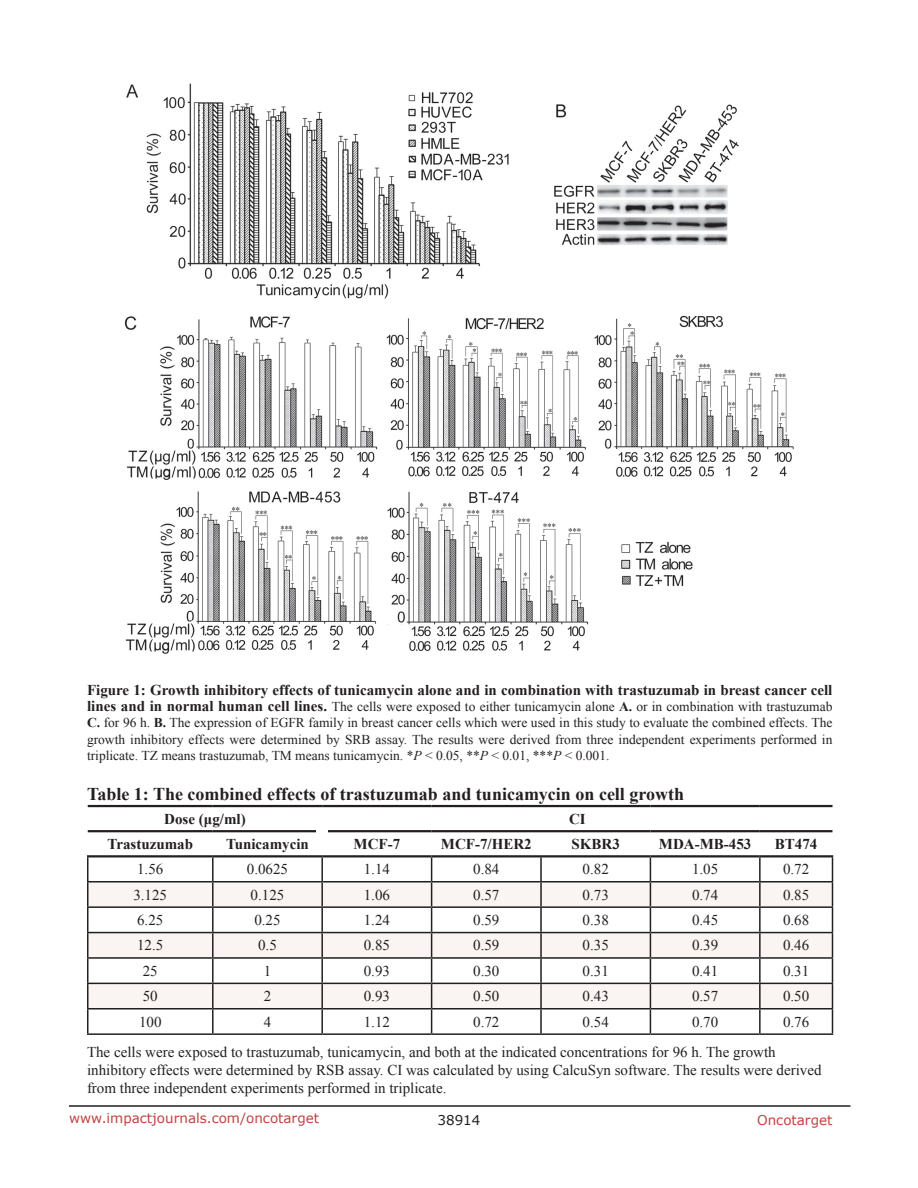
<style>
.page{position:relative;width:918px;height:1188px;background:#fff}
.page>*{position:absolute;margin:0;border:0;box-sizing:border-box;transform-origin:0 0}
.TableTitle{font:700 18px "Times New Roman";color:#231f20}
.TableText{font:15px/18px "Times New Roman";color:#231f20}
.FigureText{font:700 15px "Times New Roman";color:#231f20}
.Table_head{font:700 15px "Times New Roman";color:#231f20}
.FigureText-2{font:13.5px/16.2px "Times New Roman";color:#231f20;text-align:justify}
.t1{font:13.5px "Verdana";color:#c24141}
.t2{font:13.5px "Verdana";color:#231f20}
.s1{font-weight:700;font-size:15px}
.s2{font-weight:700}
.s3{font-style:italic}
</style>
<div class="page">
<hr style="left:69px;top:1105px;width:781px;height:2px;background:#231f20">
<img style="left:124px;top:83px;width:670px;height:571px">
<hr style="left:88px;top:805px;width:125px;height:2px;background:#231f20">
<hr style="left:213px;top:805px;width:109px;height:2px;background:#231f20">
<hr style="left:322px;top:805px;width:110px;height:2px;background:#231f20">
<hr style="left:432px;top:805px;width:109px;height:2px;background:#231f20">
<hr style="left:541px;top:805px;width:109px;height:2px;background:#231f20">
<hr style="left:650px;top:805px;width:110px;height:2px;background:#231f20">
<hr style="left:760px;top:805px;width:72px;height:2px;background:#231f20">
<hr style="left:87px;top:1033px;width:126px;height:2px;background:#231f20">
<hr style="left:213px;top:1033px;width:109px;height:2px;background:#231f20">
<hr style="left:322px;top:1033px;width:110px;height:2px;background:#231f20">
<hr style="left:432px;top:1033px;width:109px;height:2px;background:#231f20">
<hr style="left:541px;top:1033px;width:109px;height:2px;background:#231f20">
<hr style="left:650px;top:1033px;width:110px;height:2px;background:#231f20">
<hr style="left:760px;top:1033px;width:73px;height:2px;background:#231f20">
<svg style="left:87px;top:806px;width:746px;height:227px"></svg>
<hr style="left:760px;top:1008px;width:73px;height:2px;background:#231f20">
<hr style="left:759px;top:1010px;width:2px;height:23px;background:#231f20">
<hr style="left:87px;top:855px;width:126px;height:2px;background:#231f20">
<hr style="left:213px;top:855px;width:109px;height:2px;background:#231f20">
<hr style="left:322px;top:855px;width:110px;height:2px;background:#231f20">
<hr style="left:432px;top:855px;width:109px;height:2px;background:#231f20">
<hr style="left:541px;top:855px;width:109px;height:2px;background:#231f20">
<hr style="left:650px;top:855px;width:110px;height:2px;background:#231f20">
<hr style="left:760px;top:855px;width:73px;height:2px;background:#231f20">
<div style="left:316px;top:824px;width:12px;height:14px;background:#fff"></div>
<p class="FigureText" style="left:87px;top:680px;width:747px">Figure 1: Growth inhibitory effects of tunicamycin alone and in combination with trastuzumab in breast cancer cell</p>
<p class="FigureText-2" style="left:87px;top:698px;width:747px"><span class="s1">lines and in normal human cell lines.</span> The cells were exposed to either tunicamycin alone <span class="s2">A.</span> or in combination with trastuzumab <span class="s2">C.</span> for 96 h. <span class="s2">B.</span> The expression of EGFR family in breast cancer cells which were used in this study to evaluate the combined effects. The growth inhibitory effects were determined by SRB assay. The results were derived from three independent experiments performed in triplicate. TZ means trastuzumab, TM means tunicamycin. *<span class="s3">P</span> &lt; 0.05, **<span class="s3">P</span> &lt; 0.01, ***<span class="s3">P</span> &lt; 0.001.</p>
<p class="TableTitle" style="left:87px;top:782px;width:599px">Table 1: The combined effects of trastuzumab and tunicamycin on cell growth</p>
<p class="Table_head" style="left:164px;top:808px;width:83px">Dose (μg/ml)</p>
<p class="Table_head" style="left:569px;top:808px;width:18px">CI</p>
<p class="Table_head" style="left:107px;top:833px;width:87px">Trastuzumab</p>
<p class="Table_head" style="left:226px;top:833px;width:84px">Tunicamycin</p>
<p class="Table_head" style="left:354px;top:833px;width:48px">MCF-7</p>
<p class="Table_head" style="left:441px;top:833px;width:92px">MCF-7/HER2</p>
<p class="Table_head" style="left:572px;top:833px;width:50px">SKBR3</p>
<p class="Table_head" style="left:659px;top:833px;width:94px">MDA-MB-453</p>
<p class="Table_head" style="left:775px;top:833px;width:44px">BT474</p>
<p class="TableText" style="left:137px;top:860px;width:28px">1.56</p>
<p class="TableText" style="left:247px;top:860px;width:43px">0.0625</p>
<p class="TableText" style="left:364px;top:860px;width:28px">1.14</p>
<p class="TableText" style="left:473px;top:860px;width:28px">0.84</p>
<p class="TableText" style="left:583px;top:860px;width:28px">0.82</p>
<p class="TableText" style="left:692px;top:860px;width:28px">1.05</p>
<p class="TableText" style="left:783px;top:860px;width:28px">0.72</p>
<p class="TableText" style="left:133px;top:885px;width:35px">3.125</p>
<p class="TableText" style="left:251px;top:885px;width:35px">0.125</p>
<p class="TableText" style="left:364px;top:885px;width:28px">1.06</p>
<p class="TableText" style="left:473px;top:885px;width:28px">0.57</p>
<p class="TableText" style="left:583px;top:885px;width:28px">0.73</p>
<p class="TableText" style="left:692px;top:885px;width:28px">0.74</p>
<p class="TableText" style="left:783px;top:885px;width:28px">0.85</p>
<p class="TableText" style="left:137px;top:911px;width:28px">6.25</p>
<p class="TableText" style="left:254px;top:911px;width:28px">0.25</p>
<p class="TableText" style="left:364px;top:911px;width:28px">1.24</p>
<p class="TableText" style="left:473px;top:911px;width:28px">0.59</p>
<p class="TableText" style="left:583px;top:911px;width:28px">0.38</p>
<p class="TableText" style="left:692px;top:911px;width:28px">0.45</p>
<p class="TableText" style="left:783px;top:911px;width:28px">0.68</p>
<p class="TableText" style="left:137px;top:936px;width:28px">12.5</p>
<p class="TableText" style="left:258px;top:936px;width:20px">0.5</p>
<p class="TableText" style="left:364px;top:936px;width:28px">0.85</p>
<p class="TableText" style="left:473px;top:936px;width:28px">0.59</p>
<p class="TableText" style="left:583px;top:936px;width:28px">0.35</p>
<p class="TableText" style="left:692px;top:936px;width:28px">0.39</p>
<p class="TableText" style="left:783px;top:936px;width:28px">0.46</p>
<p class="TableText" style="left:143px;top:962px;width:16px">25</p>
<p class="TableText" style="left:264px;top:962px;width:9px">1</p>
<p class="TableText" style="left:364px;top:962px;width:28px">0.93</p>
<p class="TableText" style="left:473px;top:962px;width:28px">0.30</p>
<p class="TableText" style="left:583px;top:962px;width:28px">0.31</p>
<p class="TableText" style="left:692px;top:962px;width:28px">0.41</p>
<p class="TableText" style="left:783px;top:962px;width:28px">0.31</p>
<p class="TableText" style="left:143px;top:987px;width:16px">50</p>
<p class="TableText" style="left:264px;top:987px;width:9px">2</p>
<p class="TableText" style="left:364px;top:987px;width:28px">0.93</p>
<p class="TableText" style="left:473px;top:987px;width:28px">0.50</p>
<p class="TableText" style="left:583px;top:987px;width:28px">0.43</p>
<p class="TableText" style="left:692px;top:987px;width:28px">0.57</p>
<p class="TableText" style="left:783px;top:987px;width:28px">0.50</p>
<p class="TableText" style="left:139px;top:1012px;width:24px">100</p>
<p class="TableText" style="left:264px;top:1012px;width:9px">4</p>
<p class="TableText" style="left:364px;top:1012px;width:28px">1.12</p>
<p class="TableText" style="left:473px;top:1012px;width:28px">0.72</p>
<p class="TableText" style="left:583px;top:1012px;width:28px">0.54</p>
<p class="TableText" style="left:692px;top:1012px;width:28px">0.70</p>
<p class="TableText" style="left:783px;top:1012px;width:28px">0.76</p>
<p class="TableText" style="left:87px;top:1043px;width:736px">The cells were exposed to trastuzumab, tunicamycin, and both at the indicated concentrations for 96 h. The growth inhibitory effects were determined by RSB assay. CI was calculated by using CalcuSyn software. The results were derived from three independent experiments performed in triplicate.</p>
<p class="t1" style="left:69px;top:1109px;width:252px">www.impactjournals.com/oncotarget</p>
<p class="t2" style="left:438px;top:1111px;width:44px">38914</p>
<p class="t1" style="left:757px;top:1111px;width:77px">Oncotarget</p>
</div>
